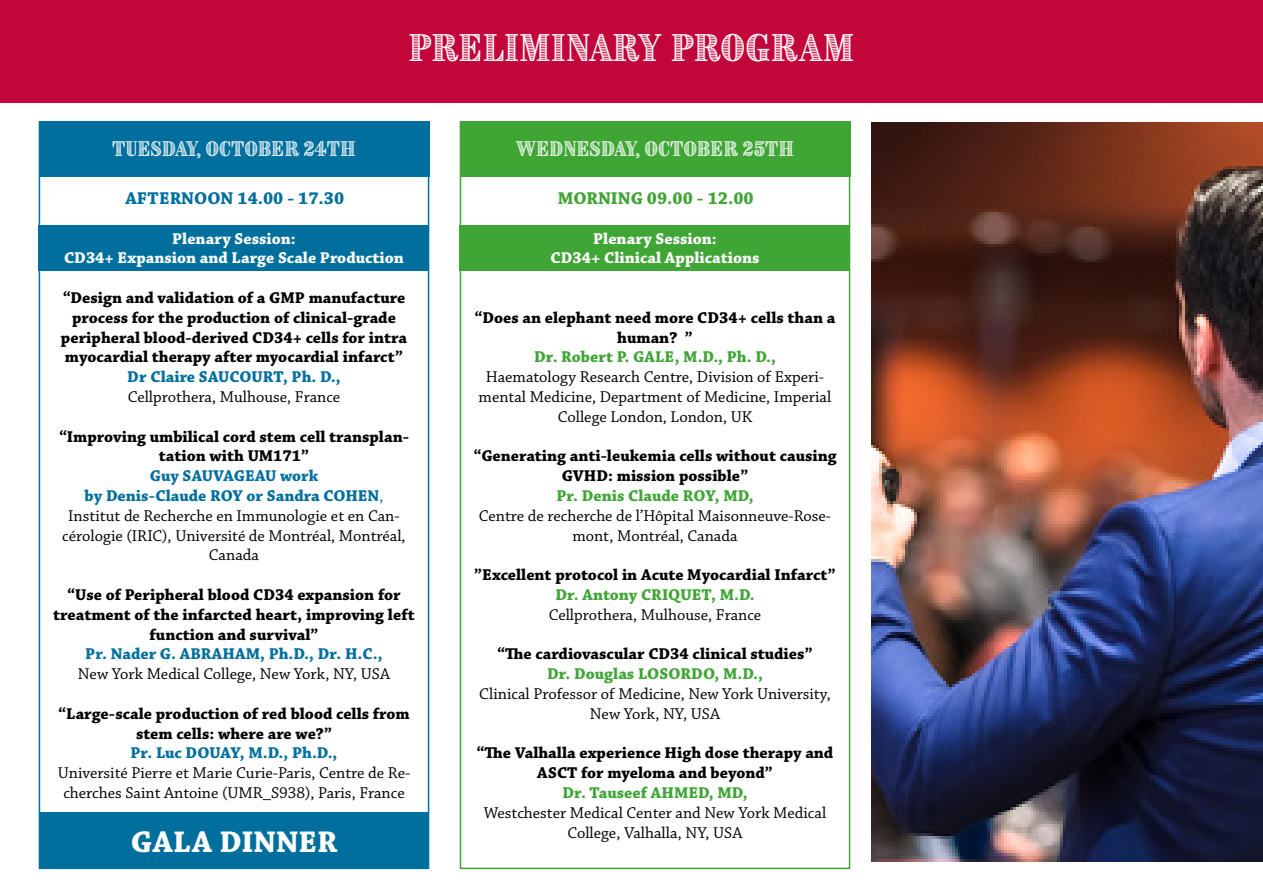
<style>
.page{position:relative;width:1263px;height:893px;background:#fff}
.page>*{position:absolute;margin:0;border:0;box-sizing:border-box;transform-origin:0 0}
.t1{font:33px "Brim Narrow Combined 1";letter-spacing:-.005em;color:#fff}
.t2{font:700 31.5px "Chaparral Pro";letter-spacing:.005em;color:#fff}
.t3{font:18px "Brim Narrow Combined 1";color:#fff}
.t4{font:700 18px "Chaparral Pro";color:#006f9e}
.t5{font:700 18px "Chaparral Pro";color:#3fa535}
.t6{font:700 16.5px/19.8px "Chaparral Pro";color:#000;text-align:center}
.t7{font:16.5px/19.8px "Chaparral Pro";color:#000;text-align:center}
.t8{font:700 16.5px "Chaparral Pro";color:#3fa535}
.t9{font:700 16.5px "Chaparral Pro";color:#006f9e}
.t10{font:700 16.5px "Chaparral Pro";color:#fff}
.t11{font:700 16.5px "Chaparral Pro";color:#056f9f}
.s1{font-weight:400}
</style>
<div class="page">
<div style="left:0;top:0;width:1263px;height:102px;background:#c2063b"></div>
<div style="left:38px;top:225px;width:391px;height:46px;background:#006f9e"></div>
<div style="left:39px;top:121px;width:390px;height:56px;background:#006f9e"></div>
<div style="left:40px;top:812px;width:388px;height:56px;background:#006f9e"></div>
<div style="left:459px;top:225px;width:391px;height:46px;background:#3fa535"></div>
<div style="left:460px;top:121px;width:390px;height:56px;background:#3fa535"></div>
<img style="left:872px;top:123px;width:391px;height:739px">
<p class="t1" style="left:408px;top:25px;width:447px">PRELIMINARY PROGRAM</p>
<p class="t3" style="left:112px;top:136px;width:245px">TUESDAY, OCTOBER 24TH</p>
<p class="t4" style="left:125px;top:188px;width:220px">AFTERNOON 14.00 - 17.30</p>
<p class="t10" style="left:172px;top:229px;width:125px">Plenary Session:</p>
<p class="t10" style="left:64px;top:248px;width:341px">CD34+ Expansion and Large Scale Production</p>
<p class="t6" style="left:61px;top:288px;width:348px">“Design and validation of a GMP manufacture process for the production of clinical-grade peripheral blood-derived CD34+ cells for intra myocardial therapy after myocardial infarct”</p>
<p class="t9" style="left:127px;top:367px;width:215px">Dr Claire SAUCOURT, Ph. D.,</p>
<p class="t7" style="left:128px;top:388px;width:214px">Cellprothera, Mulhouse, France</p>
<p class="t6" style="left:59px;top:427px;width:351px">“Improving umbilical cord stem cell transplan&shy;tation with UM171”</p>
<p class="t11" style="left:150px;top:466px;width:170px">Guy SAUVAGEAU work</p>
<p class="t9" style="left:85px;top:486px;width:300px">by Denis-Claude ROY or Sandra COHEN<span class="s1">,</span></p>
<p class="t7" style="left:62px;top:506px;width:345px">Institut de Recherche en Immunologie et en Can&shy;cérologie (IRIC), Université de Montréal, Montréal,<br>Canada</p>
<p class="t6" style="left:53px;top:585px;width:363px">“Use of Peripheral blood CD34 expansion for treatment of the infarcted heart, improving left function and survival”</p>
<p class="t9" style="left:85px;top:644px;width:299px">Pr. Nader G. ABRAHAM, Ph.D., Dr. H.C.,</p>
<p class="t7" style="left:78px;top:665px;width:314px">New York Medical College, New York, NY, USA</p>
<p class="t6" style="left:58px;top:704px;width:353px">“Large-scale production of red blood cells from stem cells: where are we?”</p>
<p class="t9" style="left:131px;top:743px;width:208px">Pr. Luc DOUAY, M.D., Ph.D.,</p>
<p class="t7" style="left:58px;top:764px;width:354px">Université Pierre et Marie Curie-Paris, Centre de Re&shy;cherches Saint Antoine (UMR_S938), Paris, France</p>
<p class="t2" style="left:131px;top:823px;width:208px">GALA DINNER</p>
<p class="t3" style="left:516px;top:136px;width:280px">WEDNESDAY, OCTOBER 25TH</p>
<p class="t5" style="left:558px;top:188px;width:197px">MORNING 09.00 - 12.00</p>
<p class="t10" style="left:593px;top:229px;width:125px">Plenary Session:</p>
<p class="t10" style="left:551px;top:248px;width:210px">CD34+ Clinical Applications</p>
<p class="t6" style="left:475px;top:308px;width:362px">“Does an elephant need more CD34+ cells than a human? ”</p>
<p class="t8" style="left:534px;top:347px;width:243px">Dr. Robert P. GALE, M.D., Ph. D.,</p>
<p class="t7" style="left:479px;top:368px;width:354px">Haematology Research Centre, Division of Experi&shy;mental Medicine, Department of Medicine, Imperial<br>College London, London, UK</p>
<p class="t6" style="left:473px;top:447px;width:365px">“Generating anti-leukemia cells without causing<br>GVHD: mission possible”</p>
<p class="t8" style="left:556px;top:486px;width:199px">Pr. Denis Claude ROY, MD,</p>
<p class="t7" style="left:479px;top:506px;width:354px">Centre de recherche de l’Hôpital Maisonneuve-Rose&shy;mont, Montréal, Canada</p>
<p class="t6" style="left:474px;top:566px;width:363px">”Excellent protocol in Acute Myocardial Infarct”</p>
<p class="t8" style="left:555px;top:585px;width:201px">Dr. Antony CRIQUET, M.D.</p>
<p class="t7" style="left:549px;top:605px;width:214px">Cellprothera, Mulhouse, France</p>
<p class="t6" style="left:497px;top:645px;width:317px">“The cardiovascular CD34 clinical studies”</p>
<p class="t8" style="left:547px;top:664px;width:217px">Dr. Douglas LOSORDO, M.D.,</p>
<p class="t7" style="left:479px;top:685px;width:353px">Clinical Professor of Medicine, New York University,<br>New York, NY, USA</p>
<p class="t6" style="left:477px;top:744px;width:358px">“The Valhalla experience High dose therapy and<br>ASCT for myeloma and beyond”</p>
<p class="t8" style="left:562px;top:783px;width:187px">Dr. Tauseef AHMED, MD,</p>
<p class="t7" style="left:484px;top:803px;width:344px">Westchester Medical Center and New York Medical<br>College, Valhalla, NY, USA</p>
</div>
